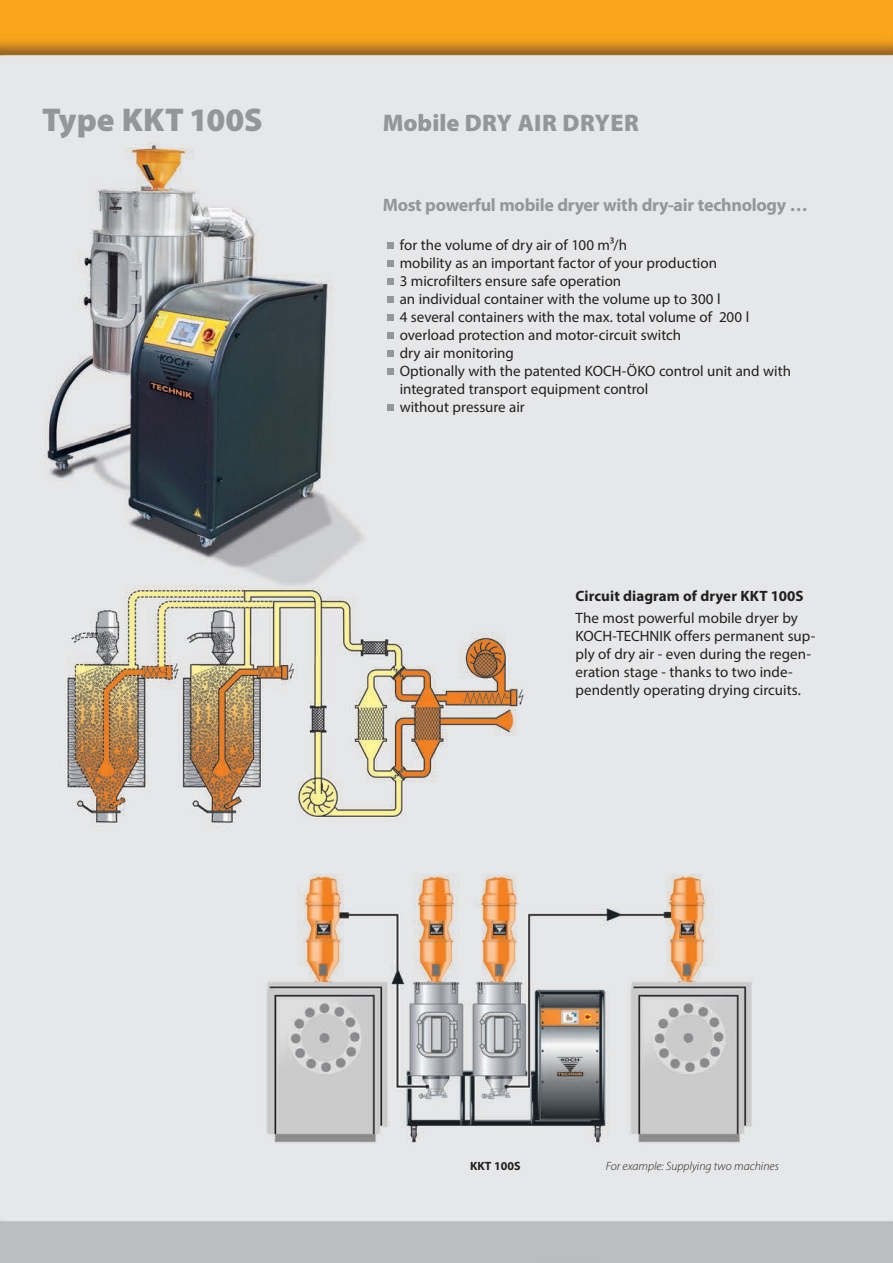
<style>
.page{position:relative;width:893px;height:1263px;background:#fff}
.page>*{position:absolute;margin:0;border:0;box-sizing:border-box;transform-origin:0 0}
.t1{font:900 33px "Myriad Pro";color:#949698}
.t2{font:900 24px "Myriad Pro";letter-spacing:.005em;color:#949698}
.t3{font:700 18px "Myriad Pro";letter-spacing:-.015em;color:#949698}
.t4{font:15px/18px "Myriad Pro";color:#231f20}
.t5{font:700 15px "Myriad Pro";letter-spacing:.005em;color:#231f20}
.t6{font:italic 300 12px "Myriad Pro";color:#231f20}
.t7{font:700 12px "Myriad Pro";color:#231f20}
</style>
<div class="page">
<img style="left:0;top:0;width:893px;height:1263px">
<div style="left:387px;top:242px;width:6px;height:7px;background:#949698"></div>
<div style="left:387px;top:260px;width:6px;height:7px;background:#949698"></div>
<div style="left:387px;top:278px;width:6px;height:7px;background:#949698"></div>
<div style="left:387px;top:296px;width:6px;height:7px;background:#949698"></div>
<div style="left:387px;top:314px;width:6px;height:7px;background:#949698"></div>
<div style="left:387px;top:332px;width:6px;height:7px;background:#949698"></div>
<div style="left:387px;top:350px;width:6px;height:7px;background:#949698"></div>
<div style="left:387px;top:368px;width:6px;height:7px;background:#949698"></div>
<div style="left:387px;top:404px;width:6px;height:7px;background:#949698"></div>
<h1 class="t1" style="left:42px;top:101px;width:222px">TYPE KKT 100S</h1>
<h2 class="t2" style="left:383px;top:109px;width:258px">MOBILE DRY AIR DRYER</h2>
<p class="t3" style="left:383px;top:193px;width:427px">Most powerful mobile dryer with dry-air technology …</p>
<p class="t4" style="left:400px;top:236px;width:393px">for the volume of dry air of 100 m³/h<br>mobility as an important factor of your production<br>3 microfilters ensure safe operation<br>an individual container with the volume up to 300 l<br>4 several containers with the max. total volume of 200 l overload protection and motor-circuit switch<br>dry air monitoring<br>Optionally with the patented KOCH-ÖKO control unit and with integrated transport equipment control<br>without pressure air</p>
<p class="t5" style="left:576px;top:586px;width:230px">Circuit diagram of dryer KKT 100S</p>
<p class="t4" style="left:576px;top:609px;width:241px">The most powerful mobile dryer by KOCH-TECHNIK offers permanent sup&shy;ply of dry air - even during the regen&shy;eration stage - thanks to two inde&shy;pendently operating drying circuits.</p>
<p class="t7" style="left:470px;top:1158px;width:52px">KKT 100S</p>
<p class="t6" style="left:606px;top:1159px;width:174px">For example: Supplying two machines</p>
</div>
